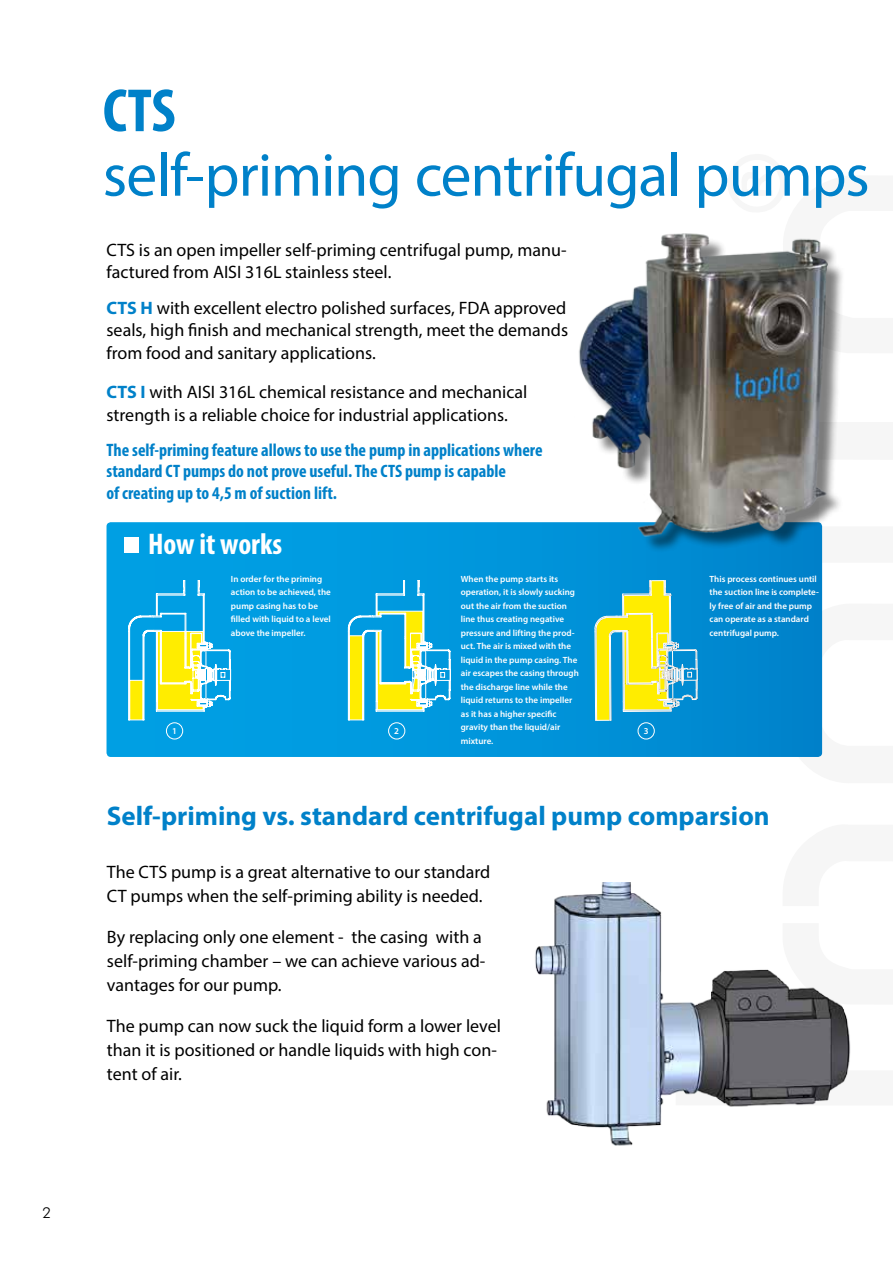
<style>
.page{position:relative;width:893px;height:1263px;background:#fff}
.page>*{position:absolute;margin:0;border:0;box-sizing:border-box;transform-origin:0 0}
.t1{font:61.5px "Myriad Pro";letter-spacing:-.015em;color:#0081c9}
.t2{font:700 condensed 61.5px "Myriad Pro";color:#0081c9}
.t3{font:700 condensed 30px "Myriad Pro";color:#fff}
.t4{font:700 27px "Myriad Pro";color:#0081c9}
.t5{font:18px/24px "Myriad Pro";color:#000}
.t6{font:700 condensed 18px/21.6px "Myriad Pro";color:#0081c9}
.t7{font:300 15px "Futura BT";color:#000}
.t8{font:600 9px/13.5px "Myriad Pro";color:#fff}
.s1{font-weight:700;color:#0081c9}
</style>
<div class="page">
<svg style="left:107px;top:522px;width:715px;height:235px;background:#0095db"></svg>
<div style="left:124px;top:537px;width:15px;height:16px;background:#fff"></div>
<div style="left:166px;top:722px;width:17px;height:17px;border:1px solid #fff;border-radius:50%"></div>
<div style="left:388px;top:722px;width:17px;height:17px;border:1px solid #fff;border-radius:50%"></div>
<img style="left:535px;top:882px;width:316px;height:264px">
<div style="left:583px;top:236px;width:267px;height:317px;background:#000;opacity:.5"></div>
<img style="left:571px;top:233px;width:270px;height:309px">
<svg style="left:128px;top:580px;width:104px;height:140px;background:#63c0b7"></svg>
<svg style="left:348px;top:580px;width:103px;height:140px;background:#5ebbba"></svg>
<svg style="left:595px;top:557px;width:103px;height:200px;background:#64b39c"></svg>
<p class="t7" style="left:43px;top:1204px;width:10px">2</p>
<h1 class="t2" style="left:103px;top:72px;width:74px">CTS</h1>
<h1 class="t1" style="left:103px;top:137px;width:768px">self-priming centrifugal pumps</h1>
<p class="t5" style="left:107px;top:238px;width:462px;line-height:22.5px">CTS is an open impeller self-priming centrifugal pump, manu&shy;factured from AISI 316L stainless steel.</p>
<p class="t5" style="left:107px;top:296px;width:463px;line-height:22.5px;text-align:justify"><span class="s1">CTS H</span> with excellent electro polished surfaces, FDA approved seals, high finish and mechanical strength, meet the demands from food and sanitary applications.</p>
<p class="t5" style="left:107px;top:381px;width:422px;line-height:22.5px"><span class="s1">CTS I</span> with AISI 316L chemical resistance and mechanical strength is a reliable choice for industrial applications.</p>
<p class="t6" style="left:107px;top:439px;width:438px">The self-priming feature allows to use the pump in applications where standard CT pumps do not prove useful. The CTS pump is capable<br>of creating up to 4,5 m of suction lift.</p>
<h2 class="t3" style="left:148px;top:525px;width:135px">How it works</h2>
<p class="t8" style="left:231px;top:572px;width:101px">In order for the priming action to be achieved, the pump casing has to be filled with liquid to a level above the impeller.</p>
<p class="t8" style="left:461px;top:572px;width:120px">When the pump starts its operation, it is slowly sucking out the air from the suction line thus creating negative pressure and lifting the prod&shy;uct. The air is mixed with the liquid in the pump casing. The air escapes the casing through the discharge line while the liquid returns to the impeller as it has a higher specific gravity than the liquid/air mixture.</p>
<p class="t8" style="left:710px;top:572px;width:111px">This process continues until the suction line is complete&shy;ly free of air and the pump can operate as a standard centrifugal pump.</p>
<p class="t8" style="left:172px;top:724px;width:6px">1</p>
<p class="t8" style="left:394px;top:724px;width:6px">2</p>
<p class="t8" style="left:644px;top:724px;width:6px">3</p>
<h3 class="t4" style="left:107px;top:799px;width:665px">Self-priming vs. standard centrifugal pump comparsion</h3>
<p class="t5" style="left:107px;top:860px;width:385px">The CTS pump is a great alternative to our standard<br>CT pumps when the self-priming ability is needed.</p>
<p class="t5" style="left:107px;top:925px;width:380px">By replacing only one element - the casing with a self-priming chamber – we can achieve various ad&shy;vantages for our pump.</p>
<p class="t5" style="left:107px;top:1014px;width:396px">The pump can now suck the liquid form a lower level than it is positioned or handle liquids with high con&shy;tent of air.</p>
</div>
